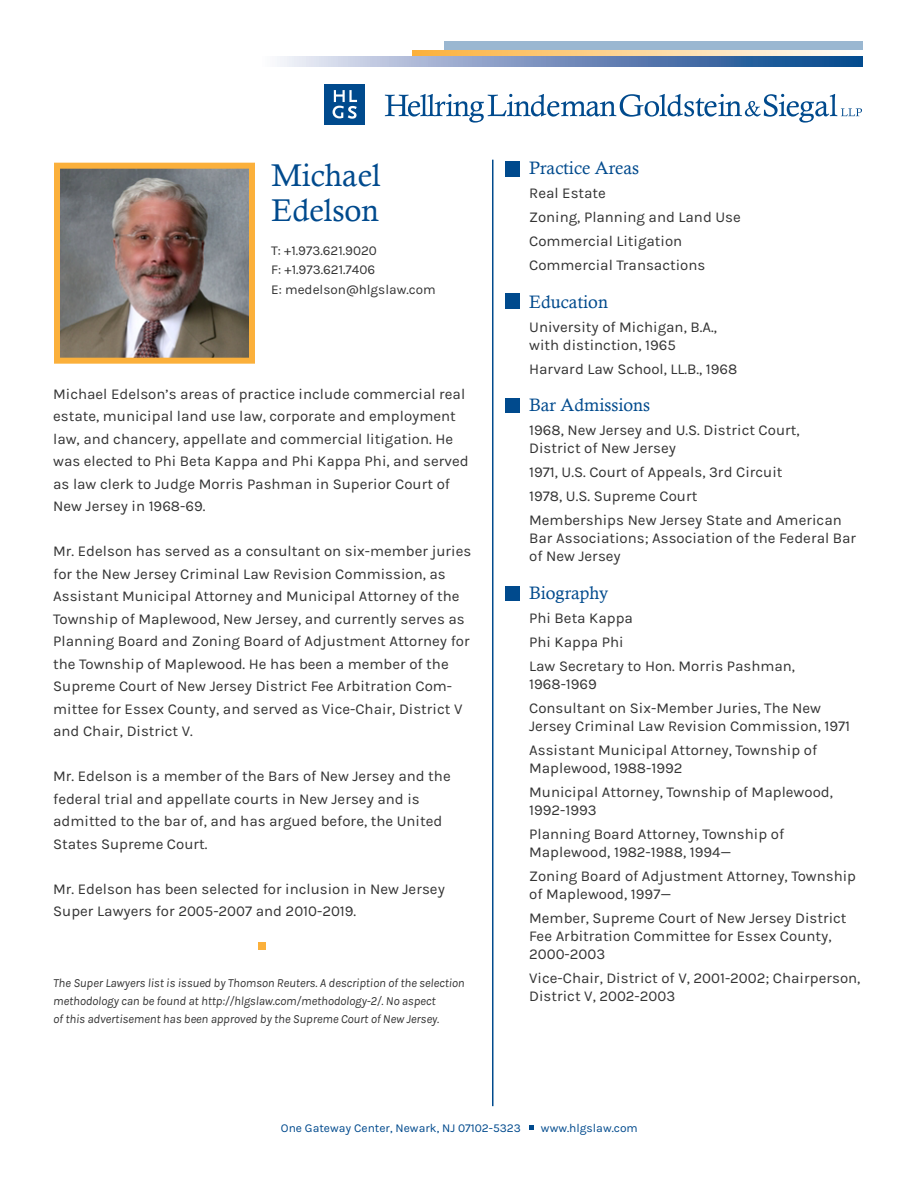
<style>
.page{position:relative;width:918px;height:1188px;background:#fff}
.page>*{position:absolute;margin:0;border:0;box-sizing:border-box;transform-origin:0 0}
.t1{font:31.5px/34.5px "Calisto";color:#004a8d}
.t2{font:18px "Calisto";color:#004a8d}
.t3{font:15px/22.5px "Karla";color:#333}
.t4{font:13.5px/19.5px "Karla";color:#333}
.t5{font:italic 12.3px/18px "Karla";letter-spacing:-.01em;color:#333}
.t6{font:12px "Karla";color:#004a8d}
</style>
<div class="page">
<hr style="left:492px;top:160px;width:2px;height:946px;background:#004a8d">
<div style="left:325px;top:84px;width:40px;height:41px;background:#004a8d"></div>
<svg style="left:333px;top:90px;width:24px;height:29px"></svg>
<svg style="left:385px;top:94px;width:477px;height:29px"></svg>
<div style="left:444px;top:42px;width:419px;height:21px;background:#9ab7d1"></div>
<div style="left:412px;top:50px;width:464px;height:17px;background:linear-gradient(to right,#fcb13b,#fcfeff)"></div>
<svg style="left:277px;top:56px;width:585px;height:11px;background:#7391bd"></svg>
<img style="left:61px;top:170px;width:187px;height:187px">
<div style="left:54px;top:163px;width:201px;height:201px;border:6px solid #fbb03b"></div>
<div style="left:506px;top:161px;width:14px;height:15px;background:#004a8d"></div>
<div style="left:506px;top:293px;width:14px;height:15px;background:#004a8d"></div>
<div style="left:506px;top:398px;width:14px;height:15px;background:#004a8d"></div>
<div style="left:506px;top:586px;width:14px;height:15px;background:#004a8d"></div>
<svg style="left:530px;top:1126px;width:4px;height:4px"></svg>
<div style="left:258px;top:943px;width:7px;height:7px;background:#fbb03b"></div>
<h1 class="t1" style="left:271px;top:158px;width:111px">Michael<br>Edelson</h1>
<p class="t4" style="left:271px;top:241px;width:166px">T: +1.973.621.9020<br>F: +1.973.621.7406<br>E: medelson@hlgslaw.com</p>
<p class="t3" style="left:53px;top:383px;width:417px">Michael Edelson’s areas of practice include commercial real estate, municipal land use law, corporate and employment law, and chancery, appellate and commercial litigation. He was elected to Phi Beta Kappa and Phi Kappa Phi, and served as law clerk to Judge Morris Pashman in Superior Court of New Jersey in 1968-69.</p>
<p class="t3" style="left:53px;top:540px;width:420px">Mr. Edelson has served as a consultant on six-member juries for the New Jersey Criminal Law Revision Commission, as Assistant Municipal Attorney and Municipal Attorney of the Township of Maplewood, New Jersey, and currently serves as Planning Board and Zoning Board of Adjustment Attorney for the Township of Maplewood. He has been a member of the Supreme Court of New Jersey District Fee Arbitration Com&shy;mittee for Essex County, and served as Vice-Chair, District V and Chair, District V.</p>
<p class="t3" style="left:53px;top:765px;width:399px">Mr. Edelson is a member of the Bars of New Jersey and the federal trial and appellate courts in New Jersey and is admitted to the bar of, and has argued before, the United States Supreme Court.</p>
<p class="t3" style="left:53px;top:878px;width:393px">Mr. Edelson has been selected for inclusion in New Jersey<br>Super Lawyers for 2005-2007 and 2010-2019.</p>
<p class="t5" style="left:53px;top:974px;width:413px">The Super Lawyers list is issued by Thomson Reuters. A description of the selection methodology can be found at http://hlgslaw.com/methodology-2/. No aspect<br>of this advertisement has been approved by the Supreme Court of New Jersey.</p>
<p class="t2" style="left:529px;top:158px;width:111px">Practice Areas</p>
<p class="t3" style="left:529px;top:182px;width:213px;line-height:24px">Real Estate<br>Zoning, Planning and Land Use<br>Commercial Litigation<br>Commercial Transactions</p>
<p class="t2" style="left:529px;top:291px;width:80px">Education</p>
<p class="t3" style="left:529px;top:318px;width:189px;line-height:18px">University of Michigan, B.A., with distinction, 1965</p>
<p class="t3" style="left:529px;top:358px;width:210px">Harvard Law School, LL.B., 1968</p>
<p class="t2" style="left:529px;top:395px;width:122px">Bar Admissions</p>
<p class="t3" style="left:529px;top:422px;width:272px;line-height:18px">1968, New Jersey and U.S. District Court,<br>District of New Jersey</p>
<p class="t3" style="left:529px;top:461px;width:314px;line-height:24px">1971, U.S. Court of Appeals, 3rd Circuit<br>1978, U.S. Supreme Court<br>Memberships New Jersey State and American</p>
<p class="t3" style="left:529px;top:530px;width:329px;line-height:18px">Bar Associations; Association of the Federal Bar of New Jersey</p>
<p class="t2" style="left:529px;top:582px;width:80px">Biography</p>
<p class="t3" style="left:529px;top:606px;width:267px;line-height:24px">Phi Beta Kappa<br>Phi Kappa Phi<br>Law Secretary to Hon. Morris Pashman,</p>
<p class="t3" style="left:529px;top:672px;width:293px;line-height:24px">1968-1969<br>Consultant on Six-Member Juries, The New</p>
<p class="t3" style="left:529px;top:714px;width:322px;line-height:24px">Jersey Criminal Law Revision Commission, 1971<br>Assistant Municipal Attorney, Township of</p>
<p class="t3" style="left:529px;top:756px;width:305px;line-height:24px">Maplewood, 1988-1992<br>Municipal Attorney, Township of Maplewood,</p>
<p class="t3" style="left:529px;top:798px;width:256px;line-height:24px">1992-1993<br>Planning Board Attorney, Township of</p>
<p class="t3" style="left:529px;top:840px;width:328px;line-height:24px">Maplewood, 1982-1988, 1994—<br>Zoning Board of Adjustment Attorney, Township</p>
<p class="t3" style="left:529px;top:882px;width:319px;line-height:24px">of Maplewood, 1997—<br>Member, Supreme Court of New Jersey District</p>
<p class="t3" style="left:529px;top:927px;width:304px;line-height:18px">Fee Arbitration Committee for Essex County,<br>2000-2003</p>
<p class="t3" style="left:529px;top:969px;width:333px;line-height:18px">Vice-Chair, District of V, 2001-2002; Chairperson,<br>District V, 2002-2003</p>
<p class="t6" style="left:281px;top:1121px;width:242px">One Gateway Center, Newark, NJ 07102-5323</p>
<p class="t6" style="left:541px;top:1121px;width:98px">www.hlgslaw.com</p>
</div>
